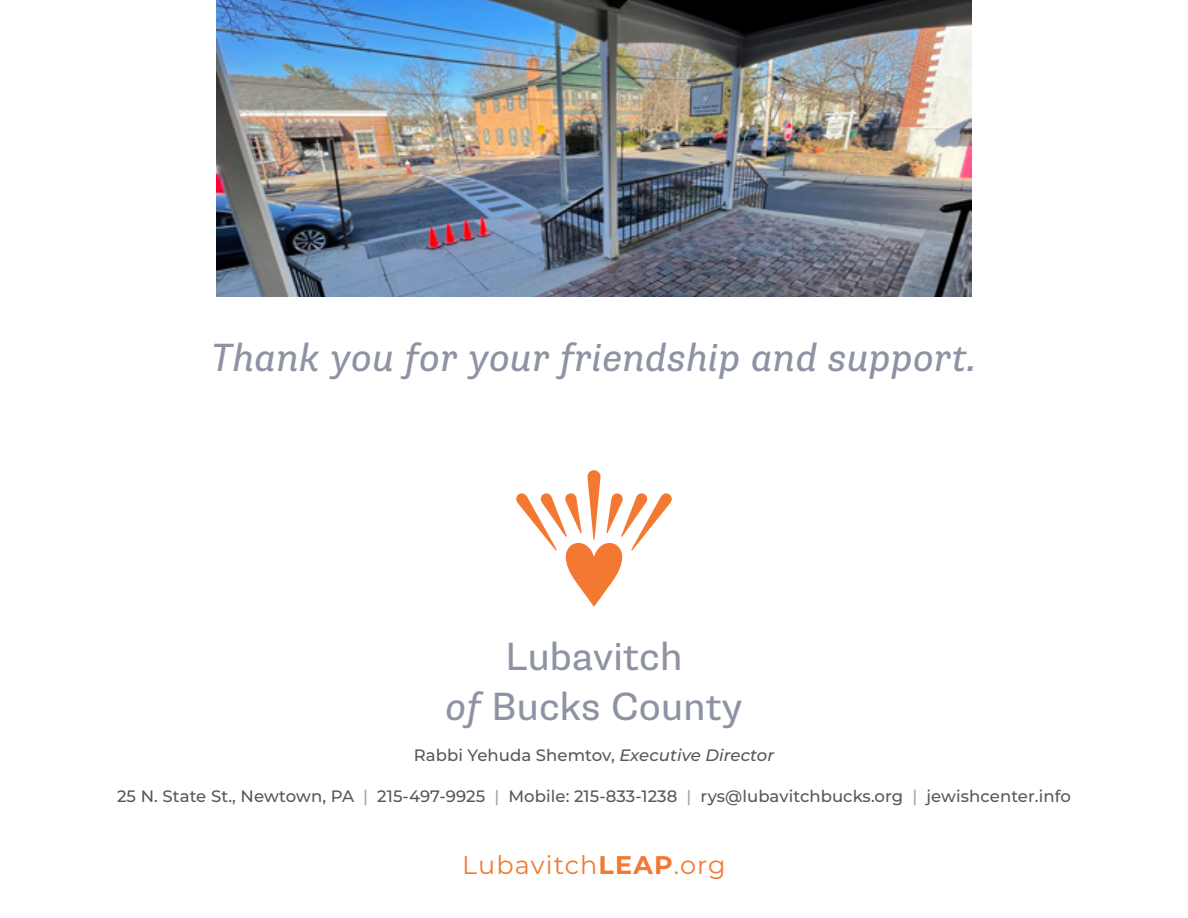
<style>
.page{position:relative;width:1188px;height:918px;background:#fff}
.page>*{position:absolute;margin:0;border:0;box-sizing:border-box;transform-origin:0 0}
.t1{font:italic 39.45px "Supria Sans";letter-spacing:.005em;color:#8e93a4}
.t2{font:39.45px "Supria Sans";letter-spacing:.005em;color:#8e93a4}
.t3{font:25.5px "Montserrat";letter-spacing:.04em;color:#f37932}
.t4{font:500 16.5px "Montserrat";letter-spacing:.005em;color:#57585a}
.s1{font-style:italic}
.s2{color:#a0a4b3}
.s3{font-weight:700}
</style>
<div class="page">
<svg style="left:516px;top:470px;width:156px;height:137px"></svg>
<img style="left:216px;top:0;width:756px;height:297px">
<p class="t1" style="left:211px;top:334px;width:767px">Thank you for your friendship and support.</p>
<p class="t2" style="left:506px;top:633px;width:178px">Lubavitch</p>
<p class="t2" style="left:446px;top:682px;width:298px"><span class="s1">of</span> Bucks County</p>
<p class="t4" style="left:414px;top:743px;width:362px">Rabbi Yehuda Shemtov, <span class="s1">Executive Director</span></p>
<p class="t4" style="left:117px;top:784px;width:955px">25 N. State St., Newtown, PA <span class="s2">|</span> 215-497-9925 <span class="s2">|</span> Mobile: 215-833-1238 <span class="s2">|</span> rys@lubavitchbucks.org <span class="s2">|</span> jewishcenter.info</p>
<p class="t3" style="left:462px;top:848px;width:265px">Lubavitch<span class="s3">LEAP</span>.org</p>
</div>
